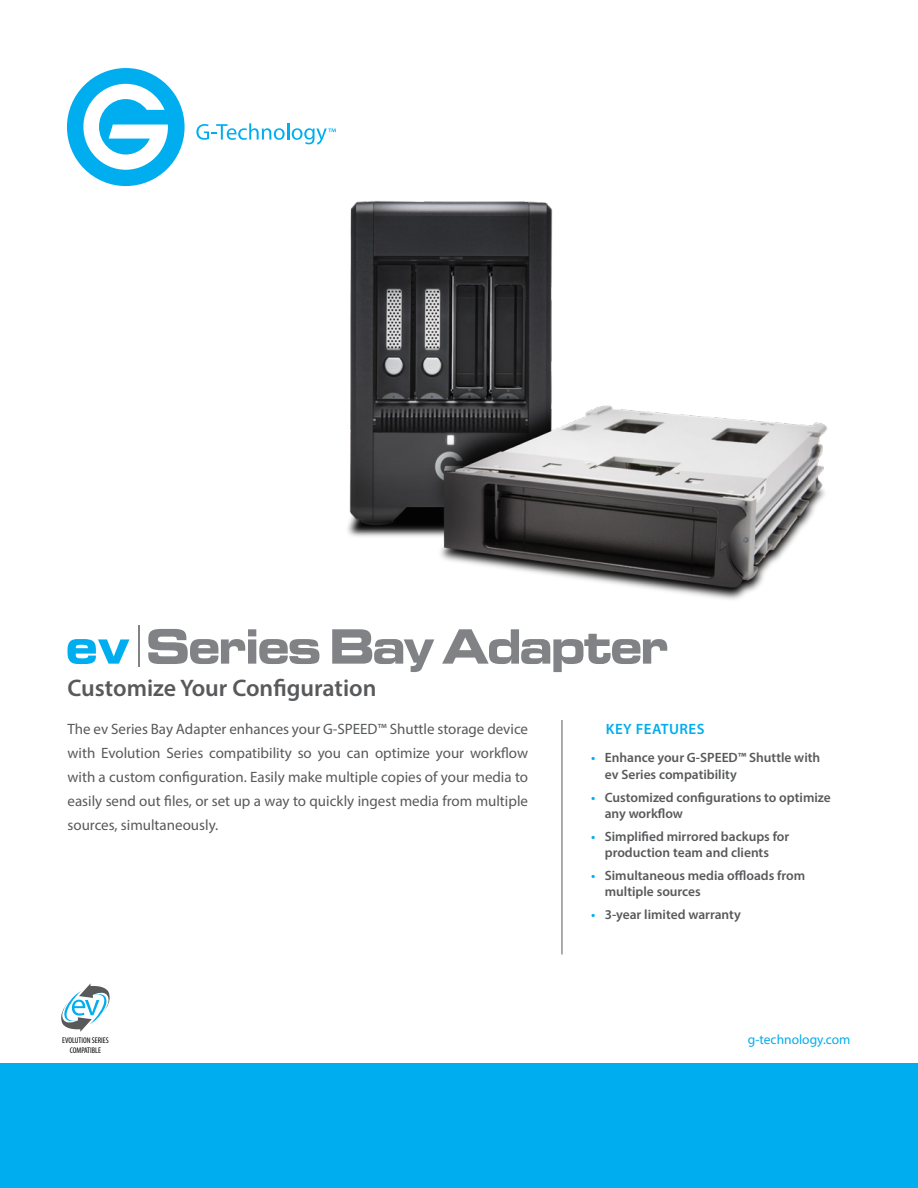
<style>
.page{position:relative;width:918px;height:1188px;background:#fff}
.page>*{position:absolute;margin:0;border:0;box-sizing:border-box;transform-origin:0 0}
.t1{font:600 24px "Myriad Pro";color:#58595b}
.Discription{font:15px/24px "Myriad Pro";color:#58595b;text-align:justify}
.t2{font:600 15px "Myriad Pro";letter-spacing:.03em;color:#00aeef}
.t3{font:600 13.5px/16.2px "Myriad Pro";color:#58595b}
.t4{font:13.5px "Myriad Pro";color:#00aeef}
.t5{font:condensed 8.25px/9.9px "Myriad Pro";color:#000;text-align:center}
.s1{color:#00aeef}
</style>
<div class="page">
<div style="left:0;top:1064px;width:918px;height:124px;background:#00aeef"></div>
<svg style="left:67px;top:68px;width:118px;height:118px"></svg>
<svg style="left:196px;top:123px;width:140px;height:22px"></svg>
<hr style="left:562px;top:720px;width:1px;height:235px;background:#58595b">
<svg style="left:61px;top:983px;width:49px;height:49px"></svg>
<hr style="left:138px;top:625px;width:1px;height:42px;background:#808285">
<svg style="left:68px;top:639px;width:61px;height:25px"></svg>
<svg style="left:148px;top:629px;width:171px;height:35px"></svg>
<svg style="left:332px;top:637px;width:102px;height:35px"></svg>
<svg style="left:442px;top:637px;width:225px;height:35px"></svg>
<img style="left:332px;top:201px;width:496px;height:436px">
<p class="t1" style="left:68px;top:673px;width:310px">Customize Your Configuration</p>
<p class="Discription" style="left:68px;top:717px;width:462px">The ev Series Bay Adapter enhances your G-SPEED™ Shuttle storage device with Evolution Series compatibility so you can optimize your workflow with a custom configuration. Easily make multiple copies of your media to easily send out files, or set up a way to quickly ingest media from multiple sources, simultaneously.</p>
<p class="t2" style="left:606px;top:720px;width:100px">KEY FEATURES</p>
<p class="t3" style="left:605px;top:749px;width:217px;text-indent:-14px"><span class="s1">•</span> Enhance your G-SPEED™ Shuttle with ev Series compatibility</p>
<p class="t3" style="left:605px;top:789px;width:228px;text-indent:-14px"><span class="s1">•</span> Customized configurations to optimize any workflow</p>
<p class="t3" style="left:591px;top:828px;width:199px;text-align:center"><span class="s1">•</span> Simplified mirrored backups for production team and clients</p>
<p class="t3" style="left:605px;top:867px;width:202px;text-indent:-14px"><span class="s1">•</span> Simultaneous media offloads from multiple sources</p>
<p class="t3" style="left:591px;top:906px;width:151px"><span class="s1">•</span> 3-year limited warranty</p>
<p class="t5" style="left:62px;top:1036px;width:48px">EVOLUTION SERIES<br>COMPATIBLE</p>
<p class="t4" style="left:748px;top:1032px;width:104px">g-technology.com</p>
</div>
